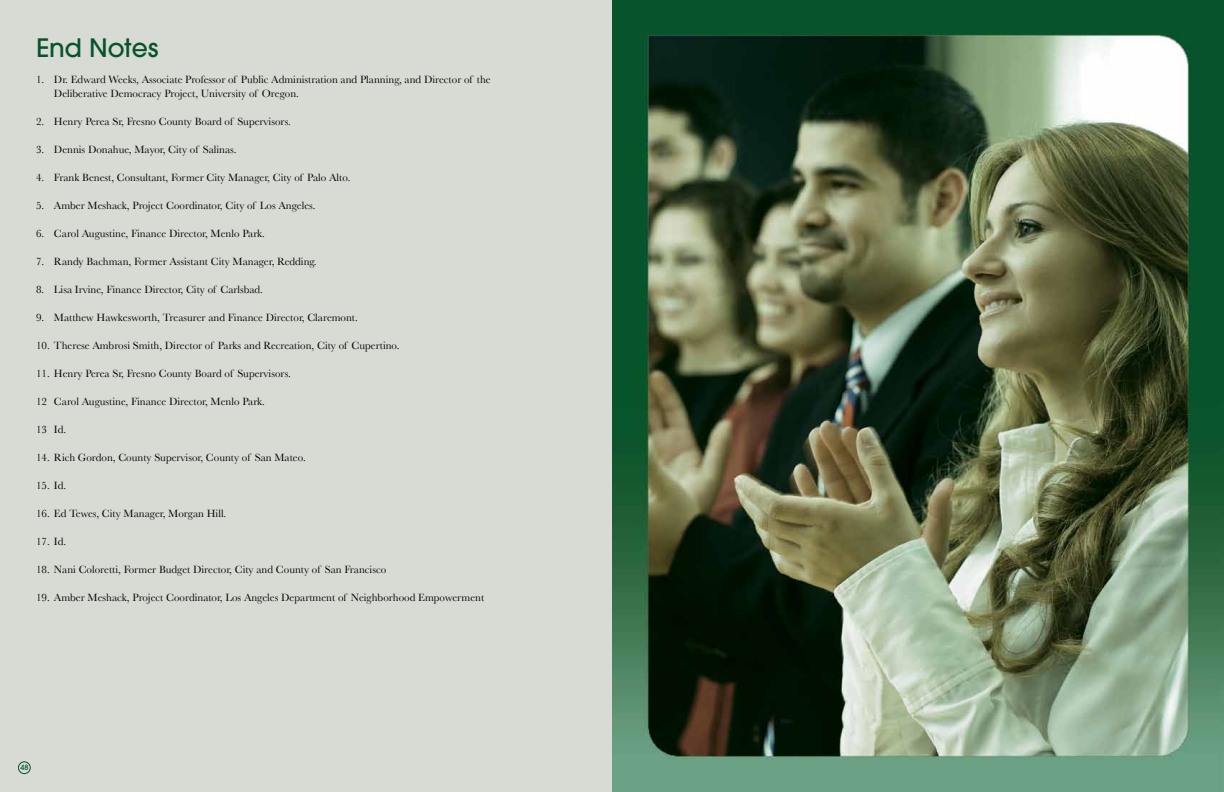
<style>
.page{position:relative;width:1224px;height:792px;background:#fff}
.page>*{position:absolute;margin:0;border:0;box-sizing:border-box;transform-origin:0 0}
.t1{font:500 28px "Avant Garde Gothic Itc T";color:#07542b}
.t2{font:11px/14px "Baskerville";color:#000}
.t3{font:500 8px "Avant Garde Gothic Itc T";color:#07542b}
</style>
<div class="page">
<img style="left:612px;top:0;width:612px;height:792px">
<div style="left:0;top:0;width:612px;height:792px;background:#d7dbd4"></div>
<div style="left:18px;top:761px;width:13px;height:13px;border:1px solid #07542b;border-radius:50%"></div>
<h1 class="t1" style="left:36px;top:32px;width:125px">End Notes</h1>
<p class="t2" style="left:54px;top:73px;width:438px;text-indent:-18px">1. Dr. Edward Weeks, Associate Professor of Public Administration and Planning, and Director of the<br>Deliberative Democracy Project, University of Oregon.</p>
<p class="t2" style="left:36px;top:115px;width:256px">2. Henry Perea Sr, Fresno County Board of Supervisors.</p>
<p class="t2" style="left:36px;top:143px;width:202px">3. Dennis Donahue, Mayor, City of Salinas.</p>
<p class="t2" style="left:36px;top:171px;width:316px">4. Frank Benest, Consultant, Former City Manager, City of Palo Alto.</p>
<p class="t2" style="left:36px;top:199px;width:281px">5. Amber Meshack, Project Coordinator, City of Los Angeles.</p>
<p class="t2" style="left:36px;top:227px;width:230px">6. Carol Augustine, Finance Director, Menlo Park.</p>
<p class="t2" style="left:36px;top:255px;width:282px">7. Randy Bachman, Former Assistant City Manager, Redding.</p>
<p class="t2" style="left:36px;top:283px;width:229px">8. Lisa Irvine, Finance Director, City of Carlsbad.</p>
<p class="t2" style="left:36px;top:311px;width:323px">9. Matthew Hawkesworth, Treasurer and Finance Director, Claremont.</p>
<p class="t2" style="left:36px;top:339px;width:365px">10. Therese Ambrosi Smith, Director of Parks and Recreation, City of Cupertino.</p>
<p class="t2" style="left:36px;top:367px;width:256px">11. Henry Perea Sr, Fresno County Board of Supervisors.</p>
<p class="t2" style="left:36px;top:395px;width:230px">12 Carol Augustine, Finance Director, Menlo Park.</p>
<p class="t2" style="left:36px;top:423px;width:32px">13 Id.</p>
<p class="t2" style="left:36px;top:451px;width:271px">14. Rich Gordon, County Supervisor, County of San Mateo.</p>
<p class="t2" style="left:36px;top:479px;width:32px">15. Id.</p>
<p class="t2" style="left:36px;top:507px;width:192px">16. Ed Tewes, City Manager, Morgan Hill.</p>
<p class="t2" style="left:36px;top:535px;width:32px">17. Id.</p>
<p class="t2" style="left:36px;top:563px;width:352px">18. Nani Coloretti, Former Budget Director, City and County of San Francisco</p>
<p class="t2" style="left:36px;top:591px;width:450px">19. Amber Meshack, Project Coordinator, Los Angeles Department of Neighborhood Empowerment</p>
<p class="t3" style="left:20px;top:763px;width:9px">48</p>
</div>
